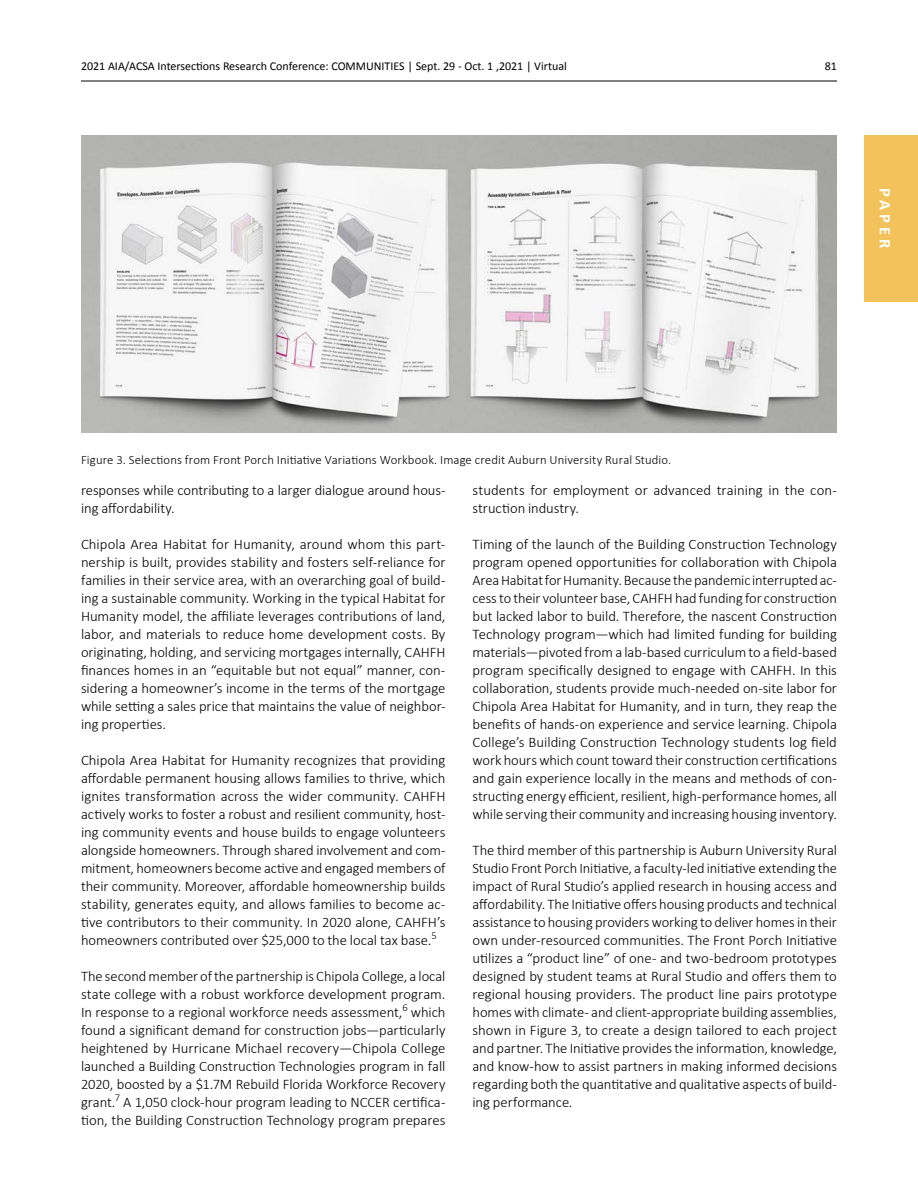
<style>
.page{position:relative;width:918px;height:1188px;background:#fff}
.page>*{position:absolute;margin:0;border:0;box-sizing:border-box;transform-origin:0 0}
.t1{font:700 16.5px "Calibri";letter-spacing:.235em;color:#fff}
.t2{font:300 14.7px/18px "Calibri";letter-spacing:-.005em;color:#000;text-align:justify}
.t3{font:300 12.75px "Calibri";letter-spacing:.01em;color:#000}
.t4{font:12px "Calibri";color:#000}
</style>
<div class="page">
<hr style="left:81px;top:81px;width:756px;height:1px;background:#000">
<div style="left:864px;top:135px;width:54px;height:166px;background:#f3c25a"></div>
<img style="left:81px;top:136px;width:756px;height:297px">
<p class="t4" style="left:81px;top:58px;width:487px">2021 AIA/ACSA Intersections Research Conference: COMMUNITIES | Sept. 29 - Oct. 1 ,2021 | Virtual</p>
<p class="t4" style="left:825px;top:58px;width:14px">81</p>
<p class="t1" style="left:896px;top:188px;width:61px;rotate:90deg">PAPER</p>
<p class="t3" style="left:81px;top:451px;width:592px">Figure 3. Selections from Front Porch Initiative Variations Workbook. Image credit Auburn University Rural Studio.</p>
<p class="t2" style="left:81px;top:480px;width:366px">responses while contributing to a larger dialogue around hous&shy;ing affordability.</p>
<p class="t2" style="left:81px;top:534px;width:366px">Chipola Area Habitat for Humanity, around whom this part&shy;nership is built, provides stability and fosters self-reliance for families in their service area, with an overarching goal of build&shy;ing a sustainable community. Working in the typical Habitat for Humanity model, the affiliate leverages contributions of land, labor, and materials to reduce home development costs. By originating, holding, and servicing mortgages internally, CAHFH finances homes in an “equitable but not equal” manner, con&shy;sidering a homeowner’s income in the terms of the mortgage while setting a sales price that maintains the value of neighbor&shy;ing properties.</p>
<p class="t2" style="left:81px;top:750px;width:366px">Chipola Area Habitat for Humanity recognizes that providing affordable permanent housing allows families to thrive, which ignites transformation across the wider community. CAHFH actively works to foster a robust and resilient community, host&shy;ing community events and house builds to engage volunteers alongside homeowners. Through shared involvement and com&shy;mitment, homeowners become active and engaged members of their community. Moreover, affordable homeownership builds stability, generates equity, and allows families to become ac&shy;tive contributors to their community. In 2020 alone, CAHFH’s homeowners contributed over $25,000 to the local tax base.<sup>5</sup></p>
<p class="t2" style="left:81px;top:966px;width:366px">The second member of the partnership is Chipola College, a local state college with a robust workforce development program.<br>In response to a regional workforce needs assessment,<sup>6</sup> which found a significant demand for construction jobs—particularly heightened by Hurricane Michael recovery—Chipola College launched a Building Construction Technologies program in fall 2020, boosted by a $1.7M Rebuild Florida Workforce Recovery grant.<sup>7</sup> A 1,050 clock-hour program leading to NCCER certifica&shy;tion, the Building Construction Technology program prepares</p>
<p class="t2" style="left:472px;top:480px;width:366px">students for employment or advanced training in the con&shy;struction industry.</p>
<p class="t2" style="left:472px;top:534px;width:366px">Timing of the launch of the Building Construction Technology program opened opportunities for collaboration with Chipola Area Habitat for Humanity. Because the pandemic interrupted ac&shy;cess to their volunteer base, CAHFH had funding for construction but lacked labor to build. Therefore, the nascent Construction Technology program—which had limited funding for building materials—pivoted from a lab-based curriculum to a field-based program specifically designed to engage with CAHFH. In this collaboration, students provide much-needed on-site labor for Chipola Area Habitat for Humanity, and in turn, they reap the benefits of hands-on experience and service learning. Chipola College’s Building Construction Technology students log field work hours which count toward their construction certifications and gain experience locally in the means and methods of con&shy;structing energy efficient, resilient, high-performance homes, all while serving their community and increasing housing inventory.</p>
<p class="t2" style="left:472px;top:840px;width:366px">The third member of this partnership is Auburn University Rural Studio Front Porch Initiative, a faculty-led initiative extending the impact of Rural Studio’s applied research in housing access and affordability. The Initiative offers housing products and technical assistance to housing providers working to deliver homes in their own under-resourced communities. The Front Porch Initiative utilizes a “product line” of one- and two-bedroom prototypes designed by student teams at Rural Studio and offers them to regional housing providers. The product line pairs prototype homes with climate- and client-appropriate building assemblies, shown in Figure 3, to create a design tailored to each project and partner. The Initiative provides the information, knowledge, and know-how to assist partners in making informed decisions regarding both the quantitative and qualitative aspects of build&shy;ing performance.</p>
</div>
